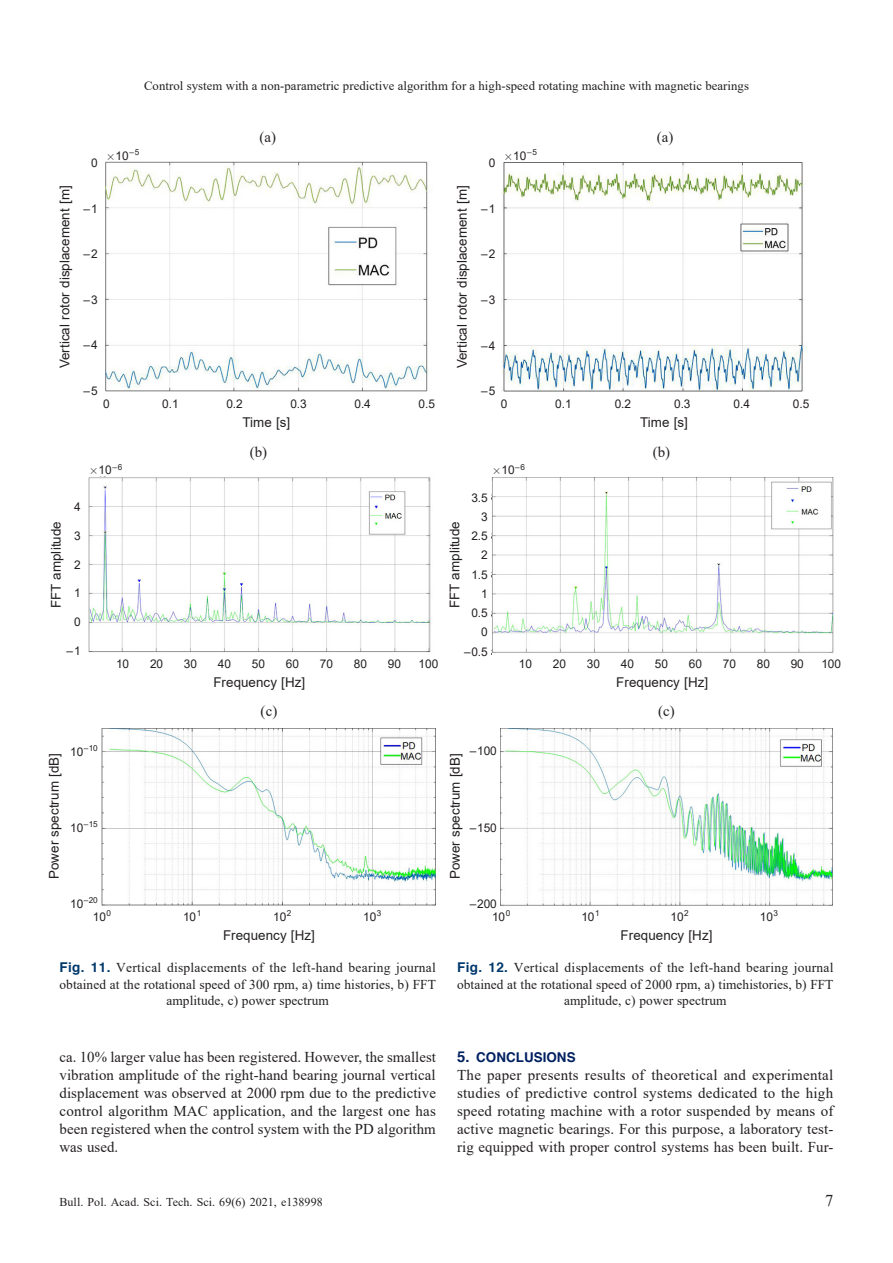
<style>
.page{position:relative;width:893px;height:1263px;background:#fff}
.page>*{position:absolute;margin:0;border:0;box-sizing:border-box;transform-origin:0 0}
.t1{font:16.5px "Times New Roman";color:#231f20}
.Biu_Tekst_podst__bez{font:15px/18px "Times New Roman";letter-spacing:.005em;color:#231f20;text-align:justify}
.Biu_Tekst_podst{font:15px/18px "Times New Roman";letter-spacing:.005em;color:#231f20;text-align:justify}
.Biu_Podpis_2{font:13.5px/16.5px "Times New Roman";letter-spacing:.005em;color:#231f20;text-align:center}
.Biu_Tekst_podst__bez-2{font:13.5px "Arial";letter-spacing:.005em;color:#231f20}
.t2{font:700 13.5px "Helvetica";letter-spacing:.005em;color:#002060}
.t3{font:12.75px "Times New Roman";letter-spacing:.005em;color:#231f20}
.Biu_Tekst_podst__bez-3{font:12px "Arial";color:#231f20}
.t4{font:12px "Times New Roman";letter-spacing:.005em;color:#231f20}
.Biu_Tekst_podst__bez-4{font:8.25px "Arial";color:#231f20}
.s1{font-family:"Cmsy 10"}
.s2{font-size:12px}
.s3{font-family:"Helvetica";font-weight:700;color:#00386c}
.s4{font-size:15px}
</style>
<div class="page">
<img style="left:105px;top:162px;width:323px;height:230px">
<img style="left:502px;top:162px;width:305px;height:230px">
<img style="left:89px;top:477px;width:342px;height:176px">
<img style="left:492px;top:477px;width:342px;height:176px">
<img style="left:102px;top:728px;width:334px;height:178px">
<img style="left:500px;top:728px;width:332px;height:178px">
<p class="t3" style="left:144px;top:76px;width:606px">Control system with a non-parametric predictive algorithm for a high-speed rotating machine with magnetic bearings</p>
<p class="Biu_Tekst_podst__bez-2" style="left:55px;top:368px;width:184px;rotate:-90deg">Vertical rotor displacement [m]</p>
<p class="Biu_Tekst_podst__bez" style="left:259px;top:128px;width:18px">(a)</p>
<p class="Biu_Tekst_podst__bez" style="left:657px;top:128px;width:18px">(a)</p>
<p class="Biu_Tekst_podst__bez-3" style="left:91px;top:155px;width:8px">0</p>
<p class="Biu_Tekst_podst__bez-3" style="left:106px;top:147px;width:35px"><span class="s1">£</span>10<sup>–5</sup></p>
<p class="Biu_Tekst_podst__bez-3" style="left:489px;top:155px;width:8px">0</p>
<p class="Biu_Tekst_podst__bez-3" style="left:504px;top:147px;width:35px"><span class="s1">£</span>10<sup>–5</sup></p>
<p class="Biu_Tekst_podst__bez-3" style="left:84px;top:200px;width:16px">–1</p>
<p class="Biu_Tekst_podst__bez-3" style="left:84px;top:246px;width:16px">–2</p>
<p class="Biu_Tekst_podst__bez-3" style="left:84px;top:291px;width:16px">–3</p>
<p class="Biu_Tekst_podst__bez-3" style="left:84px;top:337px;width:16px">–4</p>
<p class="Biu_Tekst_podst__bez-2" style="left:453px;top:368px;width:184px;rotate:-90deg">Vertical rotor displacement [m]</p>
<p class="Biu_Tekst_podst__bez-3" style="left:481px;top:200px;width:16px">–1</p>
<p class="Biu_Tekst_podst__bez-3" style="left:481px;top:246px;width:16px">–2</p>
<p class="Biu_Tekst_podst__bez-3" style="left:481px;top:291px;width:16px">–3</p>
<p class="Biu_Tekst_podst__bez-3" style="left:481px;top:337px;width:16px">–4</p>
<p class="Biu_Tekst_podst__bez-3" style="left:84px;top:382px;width:16px">–5</p>
<p class="Biu_Tekst_podst__bez-3" style="left:481px;top:383px;width:16px">–5</p>
<p class="Biu_Tekst_podst__bez-3" style="left:103px;top:395px;width:8px">0</p>
<p class="Biu_Tekst_podst__bez-3" style="left:162px;top:395px;width:18px">0.1</p>
<p class="Biu_Tekst_podst__bez-3" style="left:226px;top:395px;width:18px">0.2</p>
<p class="Biu_Tekst_podst__bez-3" style="left:290px;top:395px;width:18px">0.3</p>
<p class="Biu_Tekst_podst__bez-3" style="left:354px;top:395px;width:18px">0.4</p>
<p class="Biu_Tekst_podst__bez-3" style="left:418px;top:395px;width:18px">0.5</p>
<p class="Biu_Tekst_podst__bez-3" style="left:501px;top:395px;width:8px">0</p>
<p class="Biu_Tekst_podst__bez-3" style="left:555px;top:395px;width:18px">0.1</p>
<p class="Biu_Tekst_podst__bez-3" style="left:615px;top:395px;width:18px">0.2</p>
<p class="Biu_Tekst_podst__bez-3" style="left:674px;top:395px;width:18px">0.3</p>
<p class="Biu_Tekst_podst__bez-3" style="left:733px;top:395px;width:18px">0.4</p>
<p class="Biu_Tekst_podst__bez-3" style="left:793px;top:395px;width:18px">0.5</p>
<p class="Biu_Tekst_podst__bez-2" style="left:242px;top:413px;width:49px">Time [s]</p>
<p class="Biu_Tekst_podst__bez-2" style="left:640px;top:413px;width:49px">Time [s]</p>
<p class="Biu_Tekst_podst__bez" style="left:250px;top:442px;width:19px">(b)</p>
<p class="Biu_Tekst_podst__bez" style="left:653px;top:442px;width:19px">(b)</p>
<p class="Biu_Tekst_podst__bez-3" style="left:89px;top:462px;width:35px"><span class="s1">£</span>10<sup>–6</sup></p>
<p class="Biu_Tekst_podst__bez-3" style="left:492px;top:462px;width:35px"><span class="s1">£</span>10<sup>–6</sup></p>
<p class="Biu_Tekst_podst__bez-2" style="left:47px;top:608px;width:89px;rotate:-90deg">FFT amplitude</p>
<p class="Biu_Tekst_podst__bez-3" style="left:74px;top:498px;width:8px">4</p>
<p class="Biu_Tekst_podst__bez-3" style="left:74px;top:527px;width:8px">3</p>
<p class="Biu_Tekst_podst__bez-3" style="left:74px;top:556px;width:8px">2</p>
<p class="Biu_Tekst_podst__bez-3" style="left:74px;top:585px;width:8px">1</p>
<p class="Biu_Tekst_podst__bez-3" style="left:74px;top:614px;width:8px">0</p>
<p class="Biu_Tekst_podst__bez-3" style="left:67px;top:643px;width:16px">–1</p>
<p class="Biu_Tekst_podst__bez-2" style="left:45px;top:879px;width:127px;rotate:-90deg">Power spectrum [dB]</p>
<p class="Biu_Tekst_podst__bez-4" style="left:70px;top:742px;width:29px"><span class="s2">10</span>–10</p>
<p class="Biu_Tekst_podst__bez-4" style="left:70px;top:818px;width:29px"><span class="s2">10</span>–15</p>
<p class="Biu_Tekst_podst__bez-4" style="left:70px;top:895px;width:29px"><span class="s2">10</span>–20</p>
<p class="Biu_Tekst_podst__bez-3" style="left:116px;top:656px;width:15px">10</p>
<p class="Biu_Tekst_podst__bez-3" style="left:150px;top:656px;width:15px">20</p>
<p class="Biu_Tekst_podst__bez-3" style="left:184px;top:656px;width:15px">30</p>
<p class="Biu_Tekst_podst__bez-3" style="left:218px;top:656px;width:15px">40</p>
<p class="Biu_Tekst_podst__bez-3" style="left:252px;top:656px;width:15px">50</p>
<p class="Biu_Tekst_podst__bez-3" style="left:286px;top:656px;width:15px">60</p>
<p class="Biu_Tekst_podst__bez-3" style="left:320px;top:656px;width:15px">70</p>
<p class="Biu_Tekst_podst__bez-3" style="left:354px;top:656px;width:15px">80</p>
<p class="Biu_Tekst_podst__bez-3" style="left:388px;top:656px;width:15px">90</p>
<p class="Biu_Tekst_podst__bez-3" style="left:418px;top:656px;width:21px">100</p>
<p class="Biu_Tekst_podst__bez-2" style="left:213px;top:673px;width:93px">Frequency [Hz]</p>
<p class="Biu_Tekst_podst__bez" style="left:261px;top:702px;width:18px">(c)</p>
<p class="Biu_Tekst_podst__bez-3" style="left:93px;top:909px;width:20px">10<sup>0</sup></p>
<p class="Biu_Tekst_podst__bez-3" style="left:183px;top:909px;width:20px">10<sup>1</sup></p>
<p class="Biu_Tekst_podst__bez-3" style="left:273px;top:909px;width:20px">10<sup>2</sup></p>
<p class="Biu_Tekst_podst__bez-3" style="left:363px;top:909px;width:20px">10<sup>3</sup></p>
<p class="Biu_Tekst_podst__bez-2" style="left:223px;top:926px;width:93px">Frequency [Hz]</p>
<p class="Biu_Tekst_podst__bez-3" style="left:471px;top:489px;width:18px">3.5</p>
<p class="Biu_Tekst_podst__bez-3" style="left:481px;top:508px;width:8px">3</p>
<p class="Biu_Tekst_podst__bez-3" style="left:471px;top:528px;width:18px">2.5</p>
<p class="Biu_Tekst_podst__bez-3" style="left:481px;top:547px;width:8px">2</p>
<p class="Biu_Tekst_podst__bez-3" style="left:471px;top:566px;width:18px">1.5</p>
<p class="Biu_Tekst_podst__bez-3" style="left:481px;top:585px;width:8px">1</p>
<p class="Biu_Tekst_podst__bez-3" style="left:471px;top:605px;width:18px">0.5</p>
<p class="Biu_Tekst_podst__bez-3" style="left:481px;top:624px;width:8px">0</p>
<p class="Biu_Tekst_podst__bez-3" style="left:464px;top:643px;width:25px">–0.5</p>
<p class="Biu_Tekst_podst__bez-2" style="left:445px;top:608px;width:89px;rotate:-90deg">FFT amplitude</p>
<p class="Biu_Tekst_podst__bez-3" style="left:470px;top:743px;width:29px">–100</p>
<p class="Biu_Tekst_podst__bez-2" style="left:446px;top:879px;width:127px;rotate:-90deg">Power spectrum [dB]</p>
<p class="Biu_Tekst_podst__bez-3" style="left:470px;top:819px;width:29px">–150</p>
<p class="Biu_Tekst_podst__bez-3" style="left:470px;top:896px;width:29px">–200</p>
<p class="Biu_Tekst_podst__bez-3" style="left:519px;top:656px;width:15px">10</p>
<p class="Biu_Tekst_podst__bez-3" style="left:553px;top:656px;width:15px">20</p>
<p class="Biu_Tekst_podst__bez-3" style="left:587px;top:656px;width:15px">30</p>
<p class="Biu_Tekst_podst__bez-3" style="left:621px;top:656px;width:15px">40</p>
<p class="Biu_Tekst_podst__bez-3" style="left:655px;top:656px;width:15px">50</p>
<p class="Biu_Tekst_podst__bez-3" style="left:689px;top:656px;width:15px">60</p>
<p class="Biu_Tekst_podst__bez-3" style="left:723px;top:656px;width:15px">70</p>
<p class="Biu_Tekst_podst__bez-3" style="left:757px;top:656px;width:15px">80</p>
<p class="Biu_Tekst_podst__bez-3" style="left:791px;top:656px;width:15px">90</p>
<p class="Biu_Tekst_podst__bez-3" style="left:821px;top:656px;width:21px">100</p>
<p class="Biu_Tekst_podst__bez-2" style="left:616px;top:673px;width:93px">Frequency [Hz]</p>
<p class="Biu_Tekst_podst__bez" style="left:658px;top:702px;width:18px">(c)</p>
<p class="Biu_Tekst_podst__bez-3" style="left:492px;top:909px;width:20px">10<sup>0</sup></p>
<p class="Biu_Tekst_podst__bez-3" style="left:581px;top:909px;width:20px">10<sup>1</sup></p>
<p class="Biu_Tekst_podst__bez-3" style="left:671px;top:909px;width:20px">10<sup>2</sup></p>
<p class="Biu_Tekst_podst__bez-3" style="left:760px;top:909px;width:20px">10<sup>3</sup></p>
<p class="Biu_Tekst_podst__bez-2" style="left:621px;top:926px;width:93px">Frequency [Hz]</p>
<p class="Biu_Podpis_2" style="left:60px;top:959px;width:378px"><span class="s3">Fig. 11.</span> Vertical displacements of the left-hand bearing journal obtained at the rotational speed of 300 rpm, a) time histories, b) FFT amplitude, c) power spectrum</p>
<p class="Biu_Podpis_2" style="left:457px;top:959px;width:378px"><span class="s3">Fig. 12.</span> Vertical displacements of the left-hand bearing journal obtained at the rotational speed of 2000 rpm, a) timehistories, b) FFT amplitude, c) power spectrum</p>
<p class="Biu_Tekst_podst" style="left:60px;top:1048px;width:378px">ca. 10% larger value has been registered. However, the smallest vibration amplitude of the right-hand bearing journal vertical displacement was observed at 2000 rpm due to the predictive control algorithm MAC application, and the largest one has been registered when the control system with the PD algorithm was used.</p>
<p class="t2" style="left:457px;top:1047px;width:120px"><span class="s4">5.</span> CONCLUSIONS</p>
<p class="Biu_Tekst_podst__bez" style="left:457px;top:1066px;width:378px">The paper presents results of theoretical and experimental studies of predictive control systems dedicated to the high speed rotating machine with a rotor suspended by means of active magnetic bearings. For this purpose, a laboratory test&shy;rig equipped with proper control systems has been built. Fur-</p>
<p class="t4" style="left:60px;top:1194px;width:265px">Bull. Pol. Acad. Sci. Tech. Sci. 69(6) 2021, e138998</p>
<p class="t1" style="left:825px;top:1189px;width:10px">7</p>
</div>
